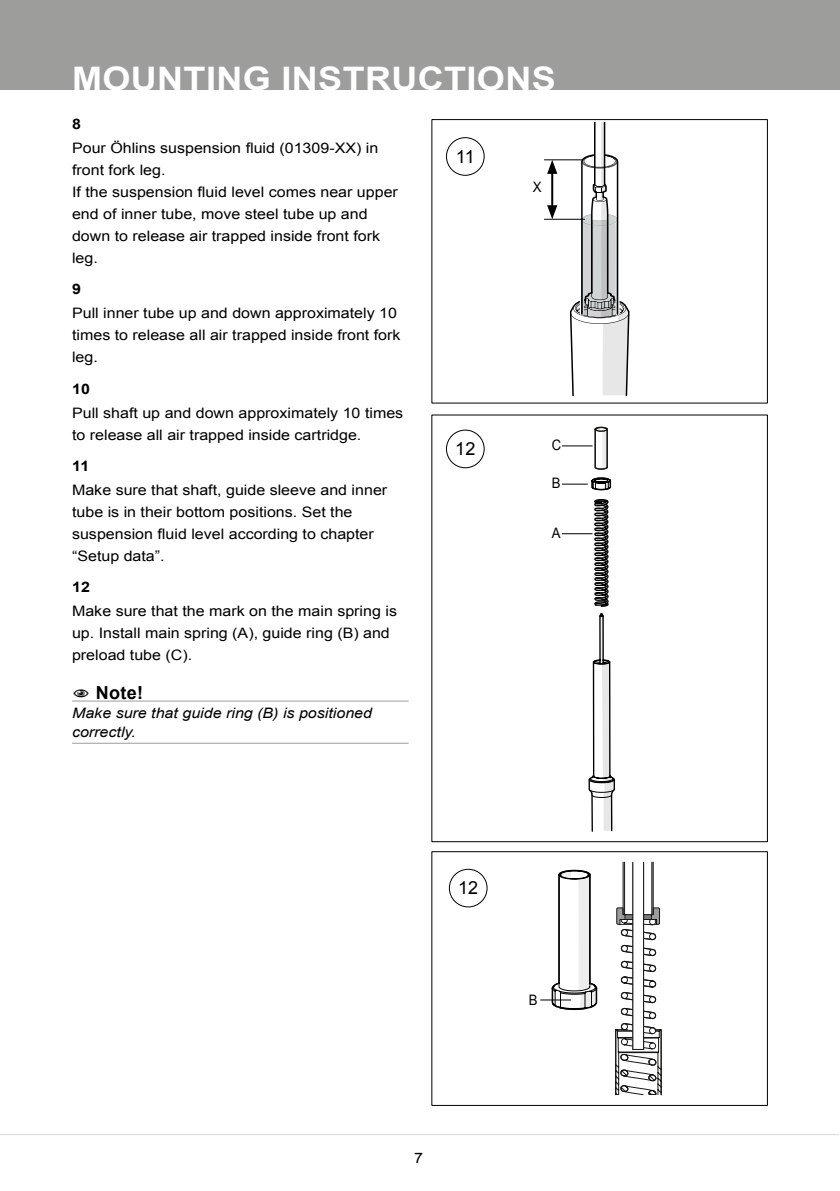
<style>
.page{position:relative;width:840px;height:1191px;background:#fff}
.page>*{position:absolute;margin:0;border:0;box-sizing:border-box;transform-origin:0 0}
.t1{font:700 32.4px "Arial";letter-spacing:.01em;color:#fff;scale:1.11 1}
.t2{font:18px "Arial";color:#000}
.t3{font:700 18px "Arial";color:#000}
.t4{font:14.4px/22px "Arial";color:#000;scale:1.11 1}
.t5{font:italic 14.4px/19px "Arial";color:#000;scale:1.11 1}
.t6{font:700 14.4px "Arial";color:#000;scale:1.11 1}
.t7{font:14.4px "Arial Narrow";color:#000;scale:1.11 1}
</style>
<div class="page">
<div style="left:0;top:0;width:839px;height:90px;background:#9d9d9c"></div>
<hr style="left:0;top:1134px;width:838px;height:1px;background:#dadada">
<hr style="left:72px;top:700px;width:336px;height:1px;background:#9d9d9c">
<hr style="left:72px;top:743px;width:336px;height:1px;background:#9d9d9c">
<div style="left:431px;top:851px;width:336px;height:255px;border:1px solid #000"></div>
<div style="left:445px;top:429px;width:39px;height:39px;border:1px solid #000;border-radius:50%"></div>
<div style="left:448px;top:868px;width:39px;height:39px;border:1px solid #000;border-radius:50%"></div>
<div style="left:445px;top:137px;width:39px;height:39px;border:1px solid #000;border-radius:50%"></div>
<svg style="left:569px;top:122px;width:60px;height:273px"></svg>
<hr style="left:544px;top:159px;width:39px;height:1px;background:#000">
<hr style="left:544px;top:219px;width:40px;height:1px;background:#000">
<hr style="left:551px;top:171px;width:2px;height:37px;background:#000">
<svg style="left:547px;top:205px;width:10px;height:14px"></svg>
<svg style="left:547px;top:160px;width:10px;height:14px"></svg>
<svg style="left:551px;top:869px;width:47px;height:141px"></svg>
<div style="left:632px;top:861px;width:11px;height:188px;background:#fff;border:1px solid #171714"></div>
<svg style="left:615px;top:896px;width:46px;height:199px"></svg>
<hr style="left:540px;top:999px;width:30px;height:1px;background:#000">
<svg style="left:588px;top:499px;width:26px;height:333px"></svg>
<hr style="left:561px;top:533px;width:31px;height:1px;background:#000">
<svg style="left:561px;top:427px;width:50px;height:64px"></svg>
<div style="left:551px;top:438px;width:12px;height:15px;background:#fff"></div>
<hr style="left:561px;top:445px;width:31px;height:1px;background:#000">
<h1 class="t1" style="left:72px;top:57px;width:437px">MOUNTING INSTRUCTIONS</h1>
<p class="t6" style="left:72px;top:114px;width:10px">8</p>
<p class="t4" style="left:72px;top:137px;width:295px">Pour Öhlins suspension fluid (01309-XX) in front fork leg.<br>If the suspension fluid level comes near upper end of inner tube, move steel tube up and down to release air trapped inside front fork leg.</p>
<p class="t6" style="left:72px;top:279px;width:10px">9</p>
<p class="t4" style="left:72px;top:302px;width:297px">Pull inner tube up and down approximately 10 times to release all air trapped inside front fork leg.</p>
<p class="t6" style="left:72px;top:379px;width:18px">10</p>
<p class="t4" style="left:72px;top:402px;width:300px">Pull shaft up and down approximately 10 times to release all air trapped inside cartridge.</p>
<p class="t6" style="left:72px;top:456px;width:17px">11</p>
<p class="t4" style="left:72px;top:479px;width:285px">Make sure that shaft, guide sleeve and inner tube is in their bottom positions. Set the suspension fluid level according to chapter “Setup data”.</p>
<p class="t6" style="left:72px;top:577px;width:18px">12</p>
<p class="t4" style="left:72px;top:600px;width:294px">Make sure that the mark on the main spring is up. Install main spring (A), guide ring (B) and preload tube (C).</p>
<p class="t3" style="left:109px;top:681px;width:36px">Not e!</p>
<p class="t5" style="left:72px;top:704px;width:271px">Make sure that guide ring (B) is positioned correctly.</p>
<p class="t2" style="left:455px;top:144px;width:20px">11</p>
<p class="t7" style="left:532px;top:177px;width:9px">X</p>
<p class="t7" style="left:551px;top:434px;width:10px">C</p>
<p class="t2" style="left:455px;top:437px;width:22px">12</p>
<p class="t7" style="left:551px;top:472px;width:9px">B</p>
<p class="t7" style="left:551px;top:522px;width:9px">A</p>
<p class="t2" style="left:458px;top:876px;width:22px">12</p>
<p class="t7" style="left:528px;top:989px;width:9px">B</p>
<p class="t4" style="left:414px;top:1147px;width:10px">7</p>
</div>
